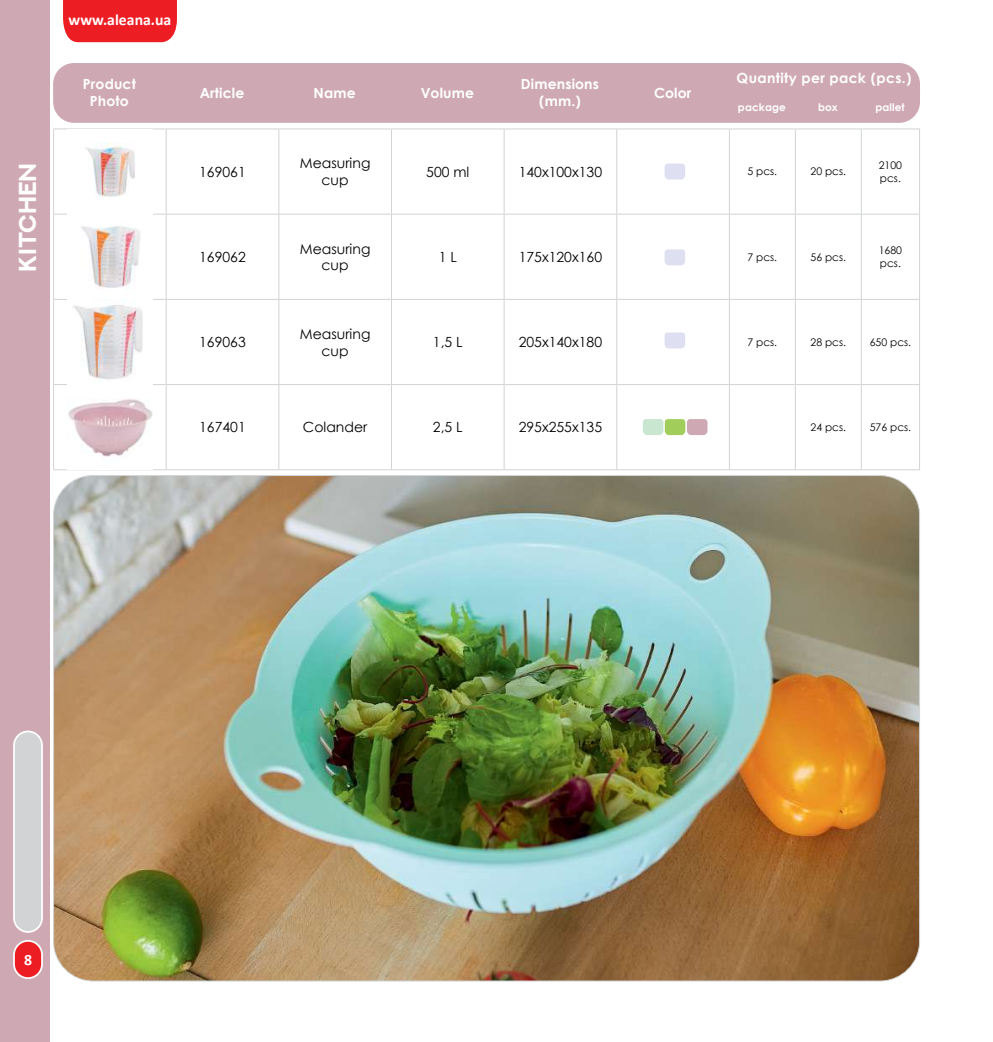
<style>
.page{position:relative;width:993px;height:1042px;background:#fff}
.page>*{position:absolute;margin:0;border:0;box-sizing:border-box;transform-origin:0 0}
.t1{font:700 24.5px "NEXTART";color:#fff}
.t2{font:700 15.75px "Calibri";color:#fff}
.t3{font:14px/16.8px "Century Gothic";color:#000;text-align:center}
.t4{font:700 14px/16.8px "Century Gothic";letter-spacing:.01em;color:#fff;text-align:center}
.t5{font:10.5px/12.6px "Century Gothic";color:#000}
.t6{font:700 10.5px "Century Gothic";letter-spacing:.01em;color:#fff}
</style>
<div class="page">
<div style="left:0;top:0;width:50px;height:1042px;background:#cea9b4"></div>
<div style="left:53px;top:63px;width:866px;height:60px;background:#cea9b4;border-radius:21px"></div>
<div style="left:14px;top:941px;width:28px;height:37px;background:#ed1d24;border-radius:14px"></div>
<div style="left:13px;top:940px;width:30px;height:39px;border:2px solid #fff;border-radius:14px"></div>
<div style="left:14px;top:731px;width:28px;height:201px;background:#d1d3d4;border-radius:14px"></div>
<div style="left:13px;top:730px;width:30px;height:203px;border:2px solid #fff;border-radius:14px"></div>
<div style="left:63px;top:0;width:114px;height:42px;background:#ed1d24"></div>
<hr style="left:53px;top:128px;width:113px;height:1px;background:#d1d3d4">
<hr style="left:53px;top:129px;width:1px;height:85px;background:#d1d3d4">
<hr style="left:166px;top:128px;width:113px;height:1px;background:#d1d3d4">
<hr style="left:166px;top:129px;width:1px;height:85px;background:#d1d3d4">
<hr style="left:279px;top:128px;width:112px;height:1px;background:#d1d3d4">
<hr style="left:278px;top:129px;width:1px;height:85px;background:#d1d3d4">
<hr style="left:391px;top:128px;width:113px;height:1px;background:#d1d3d4">
<hr style="left:391px;top:129px;width:1px;height:85px;background:#d1d3d4">
<hr style="left:504px;top:128px;width:112px;height:1px;background:#d1d3d4">
<hr style="left:503px;top:129px;width:1px;height:85px;background:#d1d3d4">
<hr style="left:616px;top:128px;width:113px;height:1px;background:#d1d3d4">
<hr style="left:616px;top:129px;width:1px;height:85px;background:#d1d3d4">
<hr style="left:729px;top:128px;width:66px;height:1px;background:#d1d3d4">
<hr style="left:728px;top:129px;width:1px;height:85px;background:#d1d3d4">
<hr style="left:795px;top:128px;width:66px;height:1px;background:#d1d3d4">
<hr style="left:794px;top:129px;width:1px;height:85px;background:#d1d3d4">
<hr style="left:861px;top:128px;width:58px;height:1px;background:#d1d3d4">
<hr style="left:860px;top:129px;width:1px;height:85px;background:#d1d3d4">
<hr style="left:918px;top:129px;width:1px;height:85px;background:#d1d3d4">
<hr style="left:53px;top:214px;width:113px;height:1px;background:#d1d3d4">
<hr style="left:53px;top:215px;width:1px;height:84px;background:#d1d3d4">
<hr style="left:166px;top:214px;width:113px;height:1px;background:#d1d3d4">
<hr style="left:166px;top:215px;width:1px;height:84px;background:#d1d3d4">
<hr style="left:279px;top:214px;width:112px;height:1px;background:#d1d3d4">
<hr style="left:278px;top:215px;width:1px;height:84px;background:#d1d3d4">
<hr style="left:391px;top:214px;width:113px;height:1px;background:#d1d3d4">
<hr style="left:391px;top:215px;width:1px;height:84px;background:#d1d3d4">
<hr style="left:504px;top:214px;width:112px;height:1px;background:#d1d3d4">
<hr style="left:503px;top:215px;width:1px;height:84px;background:#d1d3d4">
<hr style="left:616px;top:214px;width:113px;height:1px;background:#d1d3d4">
<hr style="left:616px;top:215px;width:1px;height:84px;background:#d1d3d4">
<hr style="left:729px;top:214px;width:66px;height:1px;background:#d1d3d4">
<hr style="left:728px;top:215px;width:1px;height:84px;background:#d1d3d4">
<hr style="left:795px;top:214px;width:66px;height:1px;background:#d1d3d4">
<hr style="left:794px;top:215px;width:1px;height:84px;background:#d1d3d4">
<hr style="left:861px;top:214px;width:58px;height:1px;background:#d1d3d4">
<hr style="left:860px;top:215px;width:1px;height:84px;background:#d1d3d4">
<hr style="left:918px;top:215px;width:1px;height:84px;background:#d1d3d4">
<hr style="left:53px;top:299px;width:113px;height:1px;background:#d1d3d4">
<hr style="left:53px;top:300px;width:1px;height:84px;background:#d1d3d4">
<hr style="left:166px;top:299px;width:113px;height:1px;background:#d1d3d4">
<hr style="left:166px;top:300px;width:1px;height:84px;background:#d1d3d4">
<hr style="left:279px;top:299px;width:112px;height:1px;background:#d1d3d4">
<hr style="left:278px;top:300px;width:1px;height:84px;background:#d1d3d4">
<hr style="left:391px;top:299px;width:113px;height:1px;background:#d1d3d4">
<hr style="left:391px;top:300px;width:1px;height:84px;background:#d1d3d4">
<hr style="left:504px;top:299px;width:112px;height:1px;background:#d1d3d4">
<hr style="left:503px;top:300px;width:1px;height:84px;background:#d1d3d4">
<hr style="left:616px;top:299px;width:113px;height:1px;background:#d1d3d4">
<hr style="left:616px;top:300px;width:1px;height:84px;background:#d1d3d4">
<hr style="left:729px;top:299px;width:66px;height:1px;background:#d1d3d4">
<hr style="left:728px;top:300px;width:1px;height:84px;background:#d1d3d4">
<hr style="left:795px;top:299px;width:66px;height:1px;background:#d1d3d4">
<hr style="left:794px;top:300px;width:1px;height:84px;background:#d1d3d4">
<hr style="left:861px;top:299px;width:58px;height:1px;background:#d1d3d4">
<hr style="left:860px;top:300px;width:1px;height:84px;background:#d1d3d4">
<hr style="left:918px;top:300px;width:1px;height:84px;background:#d1d3d4">
<hr style="left:53px;top:384px;width:113px;height:1px;background:#d1d3d4">
<hr style="left:53px;top:385px;width:1px;height:84px;background:#d1d3d4">
<hr style="left:166px;top:384px;width:113px;height:1px;background:#d1d3d4">
<hr style="left:166px;top:385px;width:1px;height:84px;background:#d1d3d4">
<hr style="left:279px;top:384px;width:112px;height:1px;background:#d1d3d4">
<hr style="left:278px;top:385px;width:1px;height:84px;background:#d1d3d4">
<hr style="left:391px;top:384px;width:113px;height:1px;background:#d1d3d4">
<hr style="left:391px;top:385px;width:1px;height:84px;background:#d1d3d4">
<hr style="left:504px;top:384px;width:112px;height:1px;background:#d1d3d4">
<hr style="left:503px;top:385px;width:1px;height:84px;background:#d1d3d4">
<hr style="left:616px;top:384px;width:113px;height:1px;background:#d1d3d4">
<hr style="left:616px;top:385px;width:1px;height:84px;background:#d1d3d4">
<hr style="left:729px;top:384px;width:66px;height:1px;background:#d1d3d4">
<hr style="left:728px;top:385px;width:1px;height:84px;background:#d1d3d4">
<hr style="left:795px;top:384px;width:66px;height:1px;background:#d1d3d4">
<hr style="left:794px;top:385px;width:1px;height:84px;background:#d1d3d4">
<hr style="left:861px;top:384px;width:58px;height:1px;background:#d1d3d4">
<hr style="left:860px;top:385px;width:1px;height:84px;background:#d1d3d4">
<hr style="left:918px;top:385px;width:1px;height:84px;background:#d1d3d4">
<hr style="left:53px;top:469px;width:113px;height:1px;background:#d1d3d4">
<hr style="left:166px;top:469px;width:113px;height:1px;background:#d1d3d4">
<hr style="left:279px;top:469px;width:112px;height:1px;background:#d1d3d4">
<hr style="left:391px;top:469px;width:113px;height:1px;background:#d1d3d4">
<hr style="left:504px;top:469px;width:112px;height:1px;background:#d1d3d4">
<hr style="left:616px;top:469px;width:113px;height:1px;background:#d1d3d4">
<hr style="left:729px;top:469px;width:66px;height:1px;background:#d1d3d4">
<hr style="left:795px;top:469px;width:66px;height:1px;background:#d1d3d4">
<hr style="left:861px;top:469px;width:58px;height:1px;background:#d1d3d4">
<img style="left:68px;top:142px;width:84px;height:315px">
<svg style="left:664px;top:164px;width:21px;height:16px"></svg>
<svg style="left:664px;top:249px;width:21px;height:16px"></svg>
<svg style="left:664px;top:332px;width:21px;height:16px"></svg>
<svg style="left:643px;top:419px;width:64px;height:16px"></svg>
<img style="left:54px;top:475px;width:865px;height:506px">
<h1 class="t1" style="left:13px;top:272px;width:110px;rotate:-90deg">KITCHEN</h1>
<p class="t2" style="left:69px;top:9px;width:104px">www.aleana.ua</p>
<p class="t4" style="left:83px;top:75px;width:54px">Product<br>Photo</p>
<p class="t4" style="left:200px;top:83px;width:46px">Article</p>
<p class="t4" style="left:313px;top:83px;width:44px">Name</p>
<p class="t4" style="left:420px;top:83px;width:55px">Volume</p>
<p class="t4" style="left:521px;top:75px;width:79px">Dimensions (mm.)</p>
<p class="t4" style="left:653px;top:83px;width:39px">Color</p>
<p class="t4" style="left:736px;top:69px;width:176px">Quantity per pack (pcs.)</p>
<p class="t6" style="left:737px;top:99px;width:49px">package</p>
<p class="t6" style="left:817px;top:99px;width:21px">box</p>
<p class="t6" style="left:875px;top:99px;width:31px">pallet</p>
<p class="t3" style="left:199px;top:163px;width:48px">169061</p>
<p class="t3" style="left:300px;top:155px;width:72px">Measuring cup</p>
<p class="t3" style="left:426px;top:163px;width:45px">500 ml</p>
<p class="t3" style="left:518px;top:163px;width:85px">140х100х130</p>
<p class="t5" style="left:747px;top:165px;width:31px">5 pcs.</p>
<p class="t5" style="left:810px;top:165px;width:37px">20 pcs.</p>
<p class="t5" style="left:878px;top:159px;width:25px">2100 pcs.</p>
<p class="t3" style="left:199px;top:248px;width:48px">169062</p>
<p class="t3" style="left:300px;top:240px;width:72px">Measuring cup</p>
<p class="t3" style="left:438px;top:248px;width:20px">1 L</p>
<p class="t3" style="left:518px;top:248px;width:85px">175х120х160</p>
<p class="t5" style="left:747px;top:250px;width:31px">7 pcs.</p>
<p class="t5" style="left:810px;top:250px;width:37px">56 pcs.</p>
<p class="t5" style="left:878px;top:244px;width:25px">1680 pcs.</p>
<p class="t3" style="left:199px;top:333px;width:48px">169063</p>
<p class="t3" style="left:300px;top:325px;width:72px">Measuring cup</p>
<p class="t3" style="left:433px;top:333px;width:31px">1,5 L</p>
<p class="t3" style="left:518px;top:333px;width:85px">205х140х180</p>
<p class="t5" style="left:747px;top:336px;width:31px">7 pcs.</p>
<p class="t5" style="left:810px;top:336px;width:37px">28 pcs.</p>
<p class="t5" style="left:869px;top:336px;width:43px">650 pcs.</p>
<p class="t3" style="left:199px;top:419px;width:48px">167401</p>
<p class="t3" style="left:303px;top:419px;width:66px">Colander</p>
<p class="t3" style="left:433px;top:419px;width:31px">2,5 L</p>
<p class="t3" style="left:518px;top:419px;width:85px">295х255х135</p>
<p class="t5" style="left:810px;top:421px;width:37px">24 pcs.</p>
<p class="t5" style="left:869px;top:421px;width:43px">576 pcs.</p>
<p class="t2" style="left:24px;top:949px;width:9px">8</p>
</div>
